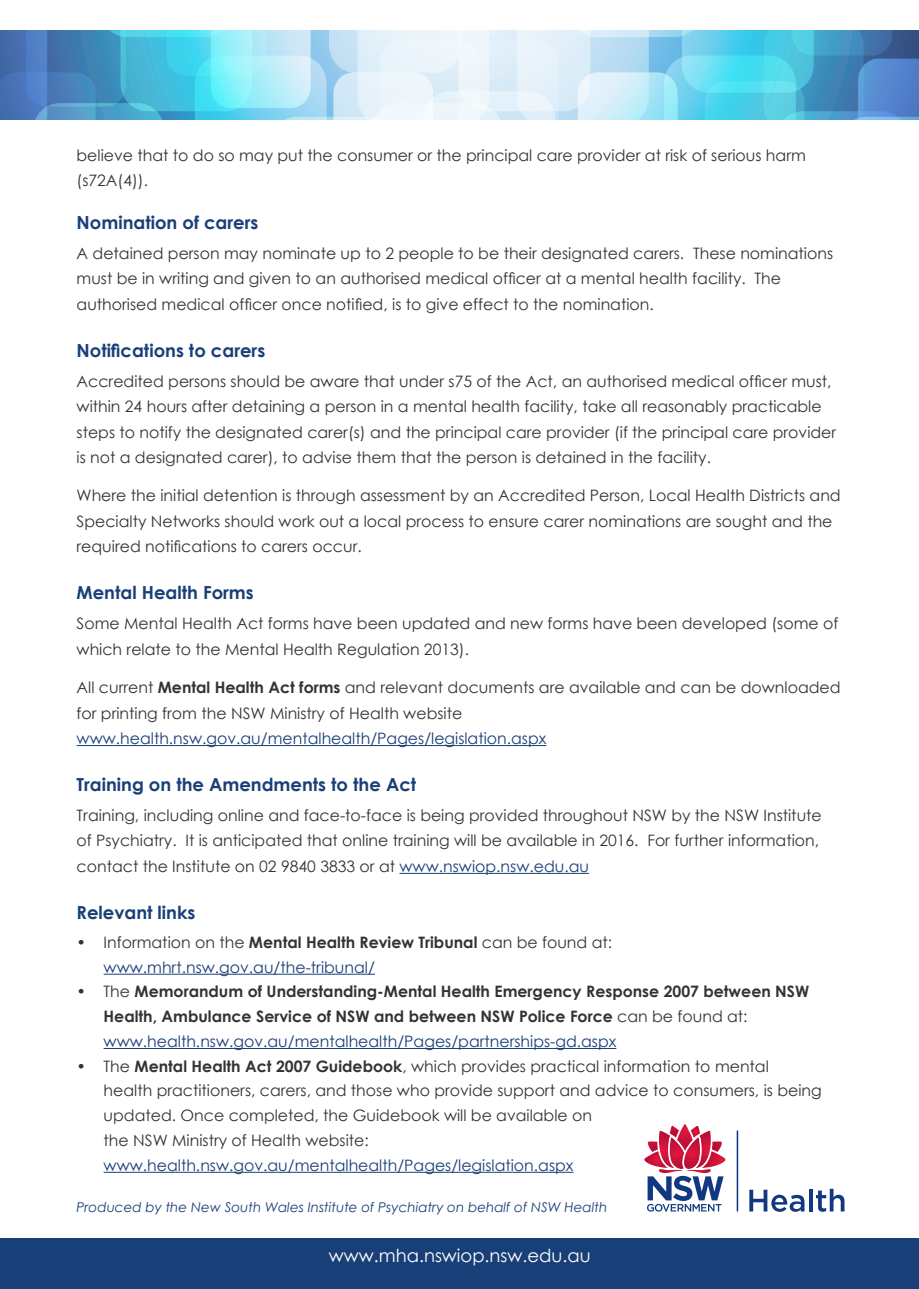
<style>
.page{position:relative;width:919px;height:1289px;background:#fff}
.page>*{position:absolute;margin:0;border:0;box-sizing:border-box;transform-origin:0 0}
.t1{font:700 18px "Century Gothic";color:#193f78}
.t2{font:18px "Century Gothic";color:#fff}
.t3{font:15.75px/25.5px "Century Gothic";color:#323332}
.t4{font:15.75px/24.8px "Century Gothic";color:#193f78}
.t5{font:700 15.75px/24.8px "Century Gothic";color:#323332}
.t6{font:italic 13.5px "Century Gothic";color:#193f78}
.s1{font-weight:700}
.s2{color:#193f78}
.s3{color:#323332}
.s4{font-weight:700;color:#323332}
.s5{font-weight:400}
.s6{font-weight:400;color:#193f78}
</style>
<div class="page">
<svg style="left:0;top:30px;width:918px;height:89px;background:#8ac9e4"></svg>
<hr style="left:736px;top:1130px;width:2px;height:81px;background:#113880">
<svg style="left:749px;top:1189px;width:55px;height:22px"></svg>
<svg style="left:809px;top:1189px;width:3px;height:22px"></svg>
<svg style="left:816px;top:1188px;width:28px;height:23px"></svg>
<svg style="left:644px;top:1124px;width:82px;height:87px"></svg>
<div style="left:0;top:1238px;width:918px;height:50px;background:#193f78"></div>
<hr style="left:77px;top:745px;width:469px;height:1px;background:#193f78">
<hr style="left:399px;top:872px;width:190px;height:1px;background:#193f78">
<hr style="left:104px;top:973px;width:271px;height:1px;background:#193f78">
<hr style="left:104px;top:1047px;width:512px;height:1px;background:#193f78">
<hr style="left:104px;top:1171px;width:469px;height:1px;background:#193f78">
<p class="t3" style="left:77px;top:142px;width:730px">believe that to do so may put the consumer or the principal care provider at risk of serious harm (s72A(4)).</p>
<p class="t1" style="left:77px;top:209px;width:183px">Nomination of carers</p>
<p class="t3" style="left:77px;top:240px;width:758px">A detained person may nominate up to 2 people to be their designated carers. These nominations must be in writing and given to an authorised medical officer at a mental health facility. The authorised medical officer once notified, is to give effect to the nomination.</p>
<p class="t1" style="left:77px;top:336px;width:190px">Notifications to carers</p>
<p class="t3" style="left:77px;top:368px;width:761px">Accredited persons should be aware that under s75 of the Act, an authorised medical officer must, within 24 hours after detaining a person in a mental health facility, take all reasonably practicable steps to notify the designated carer(s) and the principal care provider (if the principal care provider is not a designated carer), to advise them that the person is detained in the facility.</p>
<p class="t3" style="left:77px;top:482px;width:765px">Where the initial detention is through assessment by an Accredited Person, Local Health Districts and<br>Specialty Networks should work out a local process to ensure carer nominations are sought and the required notifications to carers occur.</p>
<p class="t1" style="left:77px;top:579px;width:179px">Mental Health Forms</p>
<p class="t3" style="left:77px;top:610px;width:763px">Some Mental Health Act forms have been updated and new forms have been developed (some of which relate to the Mental Health Regulation 2013).</p>
<p class="t3" style="left:77px;top:674px;width:765px">All current <span class="s1">Mental Health Act forms</span> and relevant documents are available and can be downloaded for printing from the NSW Ministry of Health website</p>
<p class="t4" style="left:77px;top:725px;width:471px">www.health.nsw.gov.au/mentalhealth/Pages/legislation.aspx</p>
<p class="t1" style="left:77px;top:770px;width:341px">Training on the Amendments to the Act</p>
<p class="t3" style="left:77px;top:802px;width:746px">Training, including online and face-to-face is being provided throughout NSW by the NSW Institute of Psychiatry. It is anticipated that online training will be available in 2016. For further information, contact the Institute on 02 9840 3833 or at <span class="s2">www.nswiop.nsw.edu.au</span></p>
<p class="t1" style="left:77px;top:898px;width:120px">Relevant links</p>
<p class="t4" style="left:104px;top:929px;width:510px;text-indent:-27px"><span class="s3">• Information on the</span> <span class="s4">Mental Health Review Tribunal</span> <span class="s3">can be found at: </span>www.mhrt.nsw.gov.au/the-tribunal/</p>
<p class="t5" style="left:104px;top:978px;width:707px;text-indent:-27px"><span class="s5">• The</span> Memorandum of Understanding-Mental Health Emergency Response 2007 between NSW<br>Health, Ambulance Service of NSW and between NSW Police Force <span class="s5">can be found at: </span><span class="s6">www.health.nsw.gov.au/mentalhealth/Pages/partnerships-gd.aspx</span></p>
<p class="t3" style="left:104px;top:1053px;width:719px;line-height:24.8px;text-indent:-27px">• The <span class="s1">Mental Health Act 2007 Guidebook</span>, which provides practical information to mental<br>health practitioners, carers, and those who provide support and advice to consumers, is being updated. Once completed, the Guidebook will be available on<br>the NSW Ministry of Health website:</p>
<p class="t4" style="left:104px;top:1152px;width:471px">www.health.nsw.gov.au/mentalhealth/Pages/legislation.aspx</p>
<p class="t6" style="left:77px;top:1197px;width:532px">Produced by the New South Wales Institute of Psychiatry on behalf of NSW Health</p>
<p class="t2" style="left:329px;top:1243px;width:263px">www.mha.nswiop.nsw.edu.au</p>
</div>
